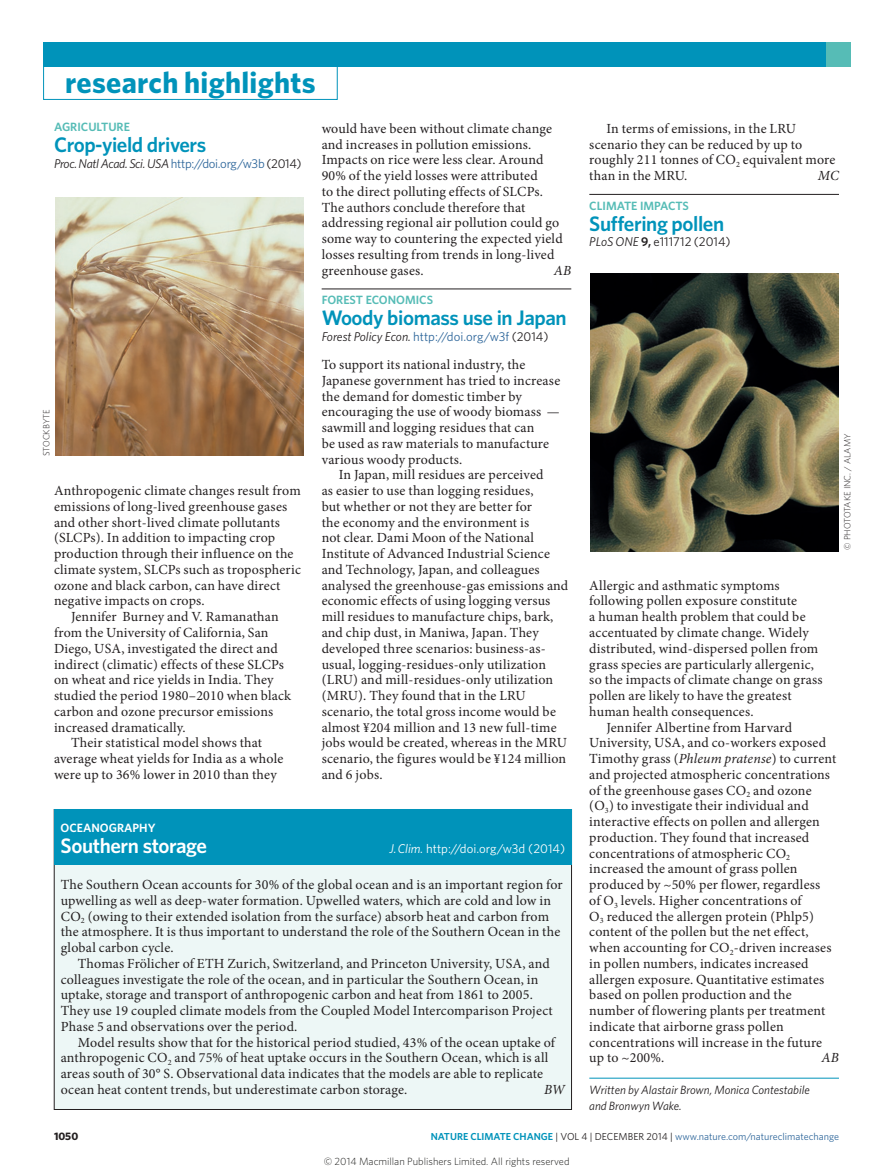
<style>
.page{position:relative;width:893px;height:1174px;background:#fff}
.page>*{position:absolute;margin:0;border:0;box-sizing:border-box;transform-origin:0 0}
.t1{font:700 30px "Whitney";letter-spacing:.01em;color:#0093ba}
.Title{font:600 21px "Whitney";letter-spacing:-.02em;color:#0093ba}
.RH_box_title{font:600 21px "Whitney";letter-spacing:-.02em;color:#fff}
.Body_text{font:13.95px/15.8px "Minion Pro";letter-spacing:.015em;color:#231f20}
.Body_first{font:13.95px/15.8px "Minion Pro";letter-spacing:.01em;color:#231f20}
.Body_text-2{font:italic 13.95px "Minion Pro";color:#231f20}
.Journal_DOI_ref{font:italic 12.75px "Whitney";letter-spacing:-.025em;color:#231f20}
.Journal_DOI_ref-2{font:12.75px "Whitney";color:#2f679b}
.RH_box_title-2{font:12.75px "Whitney";color:#fff}
.Journal_DOI_ref-3{font:12.75px "Whitney";color:#231f20}
.Author_information{font:italic 12px/15.8px "Whitney";color:#231f20}
.Subject_w_rule{font:600 12px "Whitney";color:#56bcb6}
.Subject{font:600 12px "Whitney";color:#fff}
.Subject-2{font:600 12px "Whitney";color:#56bcb6}
.t2{font:700 10.8px "Whitney";color:#231f20}
.t3{font:300 10.5px "Whitney";color:#1d1d1b}
.t4{font:10.2px "Whitney";color:#2f679b}
.Picture_credit{font:300 9px "Whitney";color:#231f20}
.s1{font-style:normal;color:#2f679b}
.s2{font-style:normal}
.s3{font-style:italic;color:#231f20}
.s4{color:#231f20}
.s5{font-style:italic}
.s6{font-weight:600}
.s7{font-weight:600;color:#0093ba}
</style>
<div class="page">
<div style="left:43px;top:66px;width:295px;height:34px;border:1px solid #0093ba"></div>
<div style="left:43px;top:43px;width:806px;height:24px;background:#0093ba"></div>
<div style="left:826px;top:43px;width:24px;height:24px;background:#56bcb6"></div>
<hr style="left:322px;top:289px;width:249px;height:1px;background:#231f20">
<hr style="left:589px;top:194px;width:250px;height:1px;background:#231f20">
<hr style="left:589px;top:1077px;width:250px;height:1px;background:#0093ba">
<img style="left:590px;top:273px;width:249px;height:278px">
<div style="left:54px;top:809px;width:517px;height:300px;background:#edf7f6"></div>
<div style="left:54px;top:809px;width:517px;height:56px;background:#0093ba"></div>
<img style="left:55px;top:197px;width:249px;height:258px">
<h1 class="t1" style="left:65px;top:62px;width:252px">research highlights</h1>
<p class="Subject-2" style="left:54px;top:119px;width:77px">AGRICULTURE</p>
<p class="Title" style="left:54px;top:131px;width:154px">Crop-yield drivers</p>
<p class="Journal_DOI_ref" style="left:54px;top:155px;width:249px">Proc. Natl Acad. Sci. USA<span class="s1">http://doi.org/w3b</span> <span class="s2">(2014)</span></p>
<p class="Body_text" style="left:322px;top:120px;width:243px">would have been without climate change and increases in pollution emissions.<br>Impacts on rice were less clear. Around 90% of the yield losses were attributed<br>to the direct polluting effects of SLCPs.<br>The authors conclude therefore that addressing regional air pollution could go some way to countering the expected yield losses resulting from trends in long-lived greenhouse gases.</p>
<p class="Body_text-2" style="left:554px;top:262px;width:19px">AB</p>
<p class="Picture_credit" style="left:41px;top:456px;width:49px;rotate:-90deg">STOCKBYTE</p>
<p class="Body_first" style="left:54px;top:483px;width:248px">Anthropogenic climate changes result from emissions of long-lived greenhouse gases and other short-lived climate pollutants (SLCPs). In addition to impacting crop production through their influence on the climate system, SLCPs such as tropospheric ozone and black carbon, can have direct negative impacts on crops.</p>
<p class="Body_text" style="left:54px;top:609px;width:239px;text-indent:17px">Jennifer Burney and V. Ramanathan from the University of California, San Diego, USA, investigated the direct and indirect (climatic) effects of these SLCPs on wheat and rice yields in India. They studied the period 1980–2010 when black carbon and ozone precursor emissions increased dramatically.</p>
<p class="Body_text" style="left:54px;top:735px;width:231px;text-align:center">Their statistical model shows that average wheat yields for India as a whole were up to 36% lower in 2010 than they</p>
<p class="Subject_w_rule" style="left:322px;top:292px;width:113px">FOREST ECONOMICS</p>
<p class="Title" style="left:322px;top:304px;width:247px">Woody biomass use in Japan</p>
<p class="Journal_DOI_ref-2" style="left:322px;top:328px;width:228px"><span class="s3">Forest Policy Econ.</span> http://doi.org/w3f <span class="s4">(2014)</span></p>
<p class="Body_first" style="left:322px;top:357px;width:240px">To support its national industry, the Japanese government has tried to increase the demand for domestic timber by encouraging the use of woody biomass — sawmill and logging residues that can<br>be used as raw materials to manufacture various woody products.</p>
<p class="Body_text" style="left:322px;top:467px;width:248px;text-indent:17px">In Japan, mill residues are perceived<br>as easier to use than logging residues,<br>but whether or not they are better for<br>the economy and the environment is<br>not clear. Dami Moon of the National Institute of Advanced Industrial Science and Technology, Japan, and colleagues analysed the greenhouse-gas emissions and economic effects of using logging versus mill residues to manufacture chips, bark, and chip dust, in Maniwa, Japan. They developed three scenarios: business-as&shy;usual, logging-residues-only utilization (LRU) and mill-residues-only utilization (MRU). They found that in the LRU scenario, the total gross income would be almost ¥204 million and 13 new full-time jobs would be created, whereas in the MRU scenario, the figures would be ¥124 million and 6 jobs.</p>
<p class="Subject" style="left:61px;top:819px;width:96px">OCEANOGRAPHY</p>
<p class="RH_box_title" style="left:61px;top:831px;width:148px">Southern storage</p>
<p class="RH_box_title-2" style="left:389px;top:839px;width:177px"><span class="s5">J. Clim.</span> http://doi.org/w3d (2014)</p>
<p class="Body_first" style="left:61px;top:876px;width:503px">The Southern Ocean accounts for 30% of the global ocean and is an important region for upwelling as well as deep-water formation. Upwelled waters, which are cold and low in CO<sub>2</sub> (owing to their extended isolation from the surface) absorb heat and carbon from the atmosphere. It is thus important to understand the role of the Southern Ocean in the global carbon cycle.</p>
<p class="Body_text" style="left:61px;top:955px;width:493px;text-indent:17px">Thomas Frölicher of ETH Zurich, Switzerland, and Princeton University, USA, and colleagues investigate the role of the ocean, and in particular the Southern Ocean, in uptake, storage and transport of anthropogenic carbon and heat from 1861 to 2005.<br>They use 19 coupled climate models from the Coupled Model Intercomparison Project Phase 5 and observations over the period.</p>
<p class="Body_text" style="left:61px;top:1034px;width:496px;text-indent:17px">Model results show that for the historical period studied, 43% of the ocean uptake of anthropogenic CO<sub>2</sub> and 75% of heat uptake occurs in the Southern Ocean, which is all areas south of 30° S. Observational data indicates that the models are able to replicate ocean heat content trends, but underestimate carbon storage.</p>
<p class="Body_text-2" style="left:544px;top:1081px;width:22px">BW</p>
<p class="Body_text" style="left:589px;top:120px;width:248px;text-indent:17px">In terms of emissions, in the LRU scenario they can be reduced by up to roughly 211 tonnes of CO<sub>2</sub> equivalent more than in the MRU.</p>
<p class="Body_text-2" style="left:818px;top:167px;width:23px">MC</p>
<p class="Subject_w_rule" style="left:589px;top:197px;width:101px">CLIMATE IMPACTS</p>
<p class="Title" style="left:589px;top:209px;width:136px">Suffering pollen</p>
<p class="Journal_DOI_ref-3" style="left:589px;top:233px;width:143px"><span class="s5">PLoS ONE</span> <span class="s6">9,</span> e111712 (2014)</p>
<p class="Picture_credit" style="left:841px;top:549px;width:117px;rotate:-90deg">© PHOTOTAKE INC. / ALAMY</p>
<p class="Body_first" style="left:589px;top:577px;width:235px">Allergic and asthmatic symptoms following pollen exposure constitute<br>a human health problem that could be accentuated by climate change. Widely distributed, wind-dispersed pollen from grass species are particularly allergenic, so the impacts of climate change on grass pollen are likely to have the greatest human health consequences.</p>
<p class="Body_text" style="left:589px;top:719px;width:249px;text-indent:17px">Jennifer Albertine from Harvard University, USA, and co-workers exposed Timothy grass (<span class="s5">Phleum pratense</span>) to current and projected atmospheric concentrations of the greenhouse gases CO<sub>2</sub> and ozone (O<sub>3</sub>) to investigate their individual and interactive effects on pollen and allergen production. They found that increased concentrations of atmospheric CO<sub>2 </sub>increased the amount of grass pollen produced by ~50% per flower, regardless<br>of O<sub>3</sub> levels. Higher concentrations of<br>O<sub>3</sub> reduced the allergen protein (Phlp5) content of the pollen but the net effect, when accounting for CO<sub>2</sub>-driven increases in pollen numbers, indicates increased allergen exposure. Quantitative estimates based on pollen production and the number of flowering plants per treatment indicate that airborne grass pollen concentrations will increase in the future up to ~200%.</p>
<p class="Body_text-2" style="left:821px;top:1049px;width:19px">AB</p>
<p class="Author_information" style="left:589px;top:1081px;width:222px">Written by Alastair Brown, Monica Contestabile and Bronwyn Wake.</p>
<p class="t2" style="left:54px;top:1129px;width:26px">1050</p>
<p class="t4" style="left:431px;top:1129px;width:410px"><span class="s7">NATURE CLIMATE CHANGE</span> <span class="s4">| VOL 4 | DECEMBER 2014 |</span> www.nature.com/natureclimatechange</p>
<p class="t3" style="left:324px;top:1154px;width:247px">© 2014 Macmillan Publishers Limited. All rights reserved</p>
</div>
